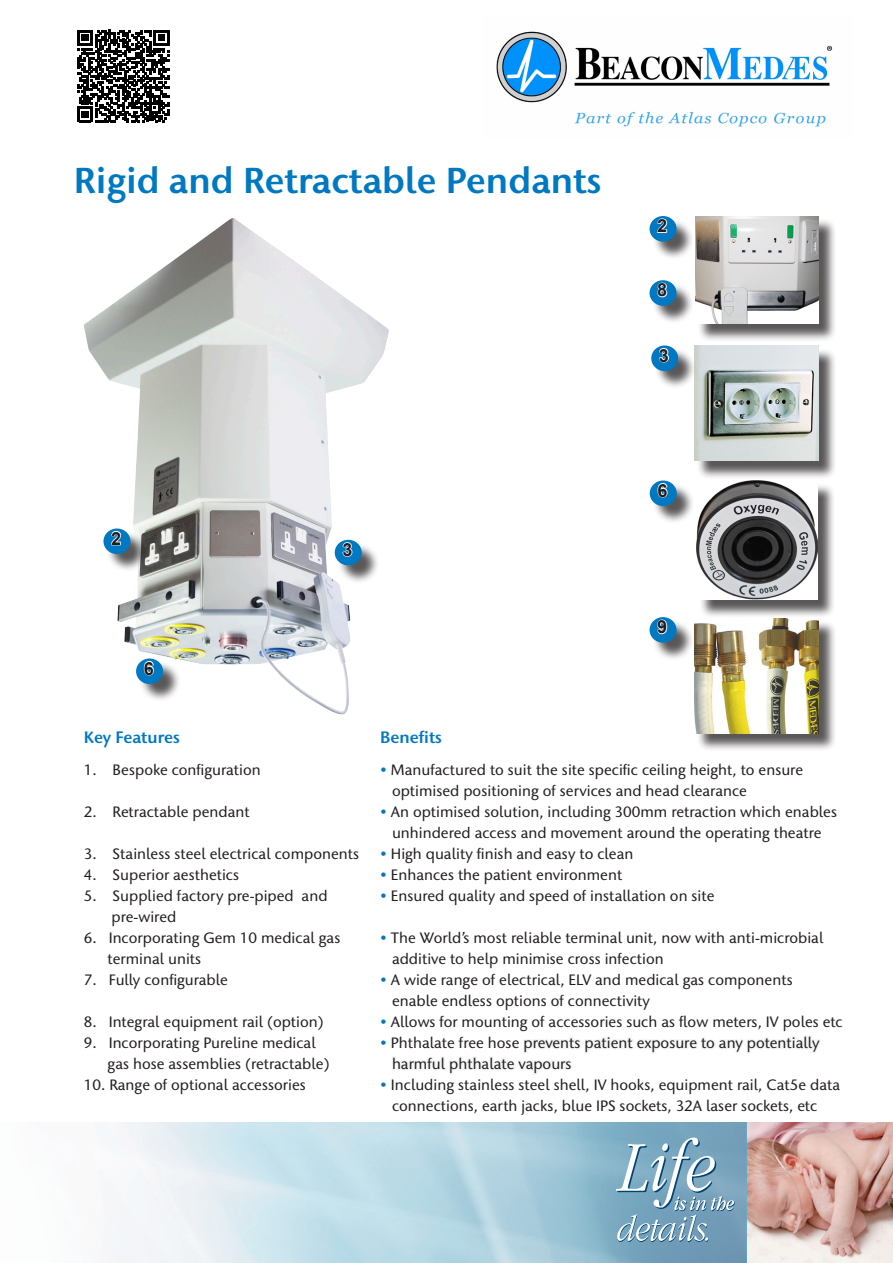
<style>
.page{position:relative;width:893px;height:1263px;background:#fff}
.page>*{position:absolute;margin:0;border:0;box-sizing:border-box;transform-origin:0 0}
.t1{font:600 36px "Stone Humanist ITC Std";color:#0079c2}
.t2{font:700 18px "Arial";color:#231f20}
.t3{font:600 16.5px "Stone Humanist ITC Std";color:#0079c2}
.t4{font:500 15px/21px "Stone Humanist ITC Std";color:#231f20}
.s1{color:#0079c2}
</style>
<div class="page">
<img style="left:96px;top:1123px;width:797px;height:140px">
<svg style="left:616px;top:1137px;width:120px;height:106px;background:#85acc2"></svg>
<img style="left:84px;top:218px;width:305px;height:496px">
<img style="left:496px;top:31px;width:337px;height:96px">
<svg style="left:392px;top:1035px;width:429px;height:39px"></svg>
<div style="left:696px;top:620px;width:141px;height:132px;background:#231f20;opacity:.75"></div>
<img style="left:694px;top:618px;width:124px;height:115px">
<div style="left:699px;top:483px;width:137px;height:135px;background:#231f20;opacity:.75"></div>
<img style="left:697px;top:480px;width:120px;height:119px">
<div style="left:652px;top:619px;width:43px;height:42px;background:#231f20;opacity:.75"></div>
<div style="left:650px;top:618px;width:26px;height:24px;background:#0079c2;border-radius:50%"></div>
<svg style="left:657px;top:620px;width:11px;height:15px"></svg>
<div style="left:649px;top:617px;width:28px;height:26px;border:2px solid #0079c2;border-radius:50%"></div>
<div style="left:652px;top:483px;width:43px;height:41px;background:#231f20;opacity:.75"></div>
<div style="left:650px;top:481px;width:26px;height:24px;background:#0079c2;border-radius:50%"></div>
<svg style="left:657px;top:483px;width:11px;height:15px"></svg>
<div style="left:650px;top:480px;width:27px;height:26px;border:2px solid #0079c2;border-radius:50%"></div>
<div style="left:697px;top:218px;width:140px;height:124px;background:#231f20;opacity:.75"></div>
<img style="left:695px;top:216px;width:123px;height:107px">
<div style="left:652px;top:218px;width:43px;height:42px;background:#231f20;opacity:.75"></div>
<div style="left:650px;top:217px;width:26px;height:24px;background:#0079c2;border-radius:50%"></div>
<svg style="left:657px;top:219px;width:11px;height:14px"></svg>
<div style="left:649px;top:216px;width:28px;height:26px;border:2px solid #0079c2;border-radius:50%"></div>
<div style="left:337px;top:542px;width:43px;height:42px;background:#231f20;opacity:.75"></div>
<div style="left:335px;top:540px;width:26px;height:25px;background:#0079c2;border-radius:50%"></div>
<svg style="left:341px;top:541px;width:12px;height:16px"></svg>
<div style="left:335px;top:540px;width:27px;height:25px;border:2px solid #0079c2;border-radius:50%"></div>
<div style="left:139px;top:661px;width:42px;height:41px;background:#231f20;opacity:.75"></div>
<div style="left:137px;top:659px;width:25px;height:24px;background:#0079c2;border-radius:50%"></div>
<svg style="left:143px;top:661px;width:11px;height:15px"></svg>
<div style="left:136px;top:658px;width:27px;height:26px;border:2px solid #0079c2;border-radius:50%"></div>
<div style="left:652px;top:283px;width:43px;height:41px;background:#231f20;opacity:.75"></div>
<div style="left:650px;top:281px;width:26px;height:24px;background:#0079c2;border-radius:50%"></div>
<svg style="left:657px;top:283px;width:11px;height:15px"></svg>
<div style="left:649px;top:280px;width:28px;height:26px;border:2px solid #0079c2;border-radius:50%"></div>
<div style="left:696px;top:348px;width:141px;height:131px;background:#231f20;opacity:.75"></div>
<img style="left:694px;top:345px;width:124px;height:116px">
<div style="left:654px;top:348px;width:43px;height:41px;background:#231f20;opacity:.75"></div>
<div style="left:652px;top:346px;width:25px;height:24px;background:#0079c2;border-radius:50%"></div>
<svg style="left:659px;top:348px;width:10px;height:15px"></svg>
<div style="left:651px;top:345px;width:27px;height:26px;border:2px solid #0079c2;border-radius:50%"></div>
<svg style="left:77px;top:30px;width:92px;height:92px"></svg>
<div style="left:106px;top:531px;width:43px;height:41px;background:#231f20;opacity:.75"></div>
<div style="left:104px;top:529px;width:26px;height:24px;background:#0079c2;border-radius:50%"></div>
<svg style="left:111px;top:531px;width:11px;height:15px"></svg>
<div style="left:103px;top:528px;width:27px;height:26px;border:2px solid #0079c2;border-radius:50%"></div>
<p class="t1" style="left:74px;top:158px;width:529px">Rigid and Retractable Pendants</p>
<p class="t2" style="left:111px;top:526px;width:12px">2</p>
<p class="t2" style="left:144px;top:656px;width:12px">6</p>
<p class="t2" style="left:342px;top:538px;width:12px">3</p>
<p class="t2" style="left:657px;top:214px;width:12px">2</p>
<p class="t2" style="left:657px;top:278px;width:12px">8</p>
<p class="t2" style="left:659px;top:343px;width:12px">3</p>
<p class="t2" style="left:657px;top:478px;width:12px">6</p>
<p class="t2" style="left:657px;top:615px;width:12px">9</p>
<p class="t3" style="left:84px;top:727px;width:97px">Key Features</p>
<p class="t4" style="left:84px;top:759px;width:178px">1. Bespoke configuration</p>
<p class="t4" style="left:84px;top:801px;width:167px">2. Retractable pendant</p>
<p class="t4" style="left:84px;top:843px;width:277px">3. Stainless steel electrical components</p>
<p class="t4" style="left:84px;top:864px;width:157px">4. Superior aesthetics</p>
<p class="t4" style="left:84px;top:885px;width:245px">5. Supplied factory pre-piped and</p>
<p class="t4" style="left:111px;top:906px;width:66px">pre-wired</p>
<p class="t4" style="left:108px;top:927px;width:234px;text-indent:-24px">6. Incorporating Gem 10 medical gas terminal units</p>
<p class="t4" style="left:84px;top:969px;width:146px">7. Fully configurable</p>
<p class="t4" style="left:84px;top:1011px;width:241px">8. Integral equipment rail (option)</p>
<p class="t4" style="left:108px;top:1032px;width:224px;text-indent:-24px">9. Incorporating Pureline medical gas hose assemblies (retractable)</p>
<p class="t4" style="left:84px;top:1074px;width:223px">10. Range of optional accessories</p>
<p class="t3" style="left:380px;top:727px;width:63px">Benefits</p>
<p class="t4" style="left:380px;top:759px;width:424px"><span class="s1">•</span> Manufactured to suit the site specific ceiling height, to ensure</p>
<p class="t4" style="left:392px;top:780px;width:357px">optimised positioning of services and head clearance</p>
<p class="t4" style="left:380px;top:801px;width:458px;text-align:center"><span class="s1">•</span> An optimised solution, including 300mm retraction which enables unhindered access and movement around the operating theatre</p>
<p class="t4" style="left:380px;top:843px;width:255px"><span class="s1">•</span> High quality finish and easy to clean</p>
<p class="t4" style="left:380px;top:864px;width:244px"><span class="s1">•</span> Enhances the patient environment</p>
<p class="t4" style="left:380px;top:885px;width:336px"><span class="s1">•</span> Ensured quality and speed of installation on site</p>
<p class="t4" style="left:380px;top:927px;width:445px"><span class="s1">•</span> The World’s most reliable terminal unit, now with anti-microbial</p>
<p class="t4" style="left:392px;top:948px;width:273px">additive to help minimise cross infection</p>
<p class="t4" style="left:380px;top:969px;width:414px"><span class="s1">•</span> A wide range of electrical, ELV and medical gas components</p>
<p class="t4" style="left:392px;top:990px;width:260px">enable endless options of connectivity</p>
<p class="t4" style="left:380px;top:1011px;width:464px"><span class="s1">•</span> Allows for mounting of accessories such as flow meters, IV poles etc</p>
<p class="t4" style="left:392px;top:1032px;width:429px;text-indent:-12px"><span class="s1">•</span> Phthalate free hose prevents patient exposure to any potentially harmful phthalate vapours</p>
<p class="t4" style="left:392px;top:1074px;width:450px;text-indent:-12px"><span class="s1">•</span> Including stainless steel shell, IV hooks, equipment rail, Cat5e data connections, earth jacks, blue IPS sockets, 32A laser sockets, etc</p>
</div>
